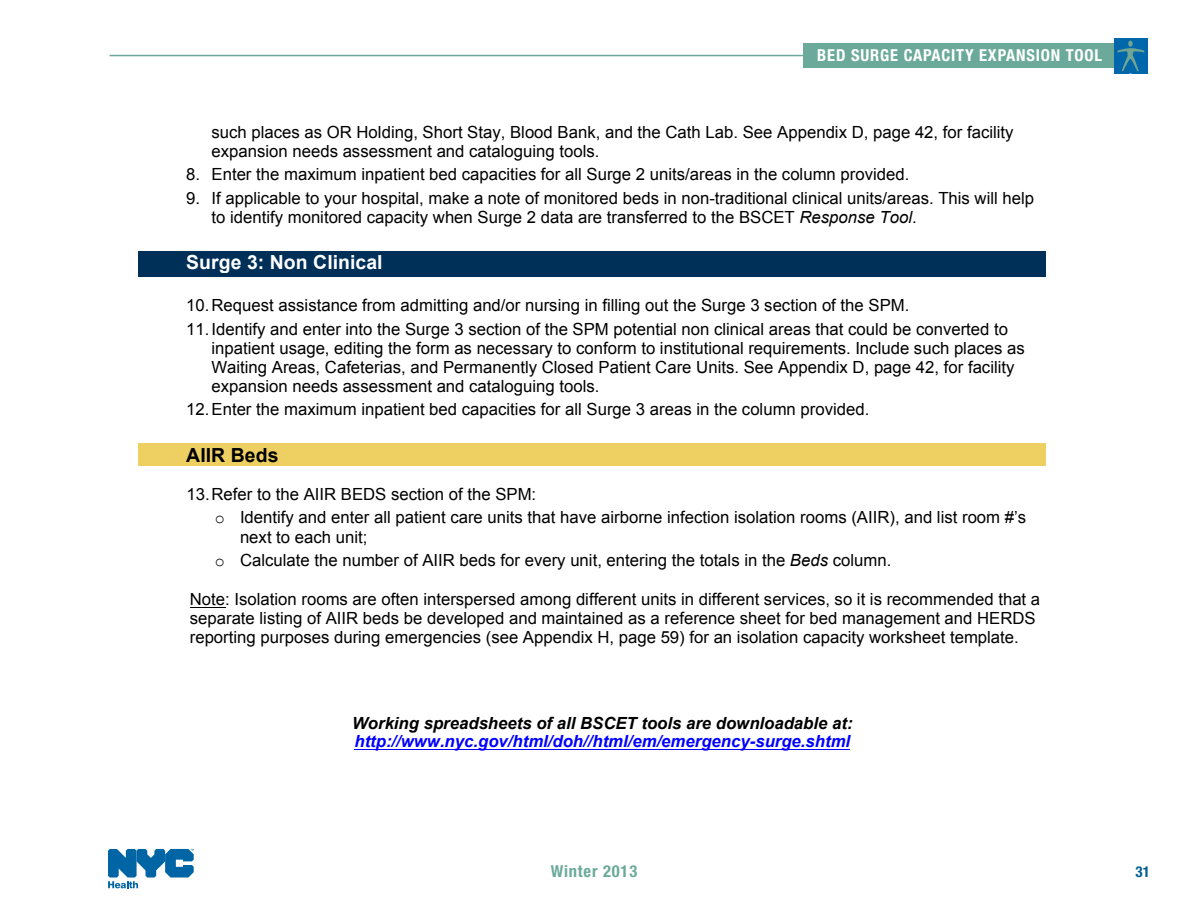
<style>
.page{position:relative;width:1188px;height:918px;background:#fff}
.page>*{position:absolute;margin:0;border:0;box-sizing:border-box;transform-origin:0 0}
.t1{font:700 19.35px "Arial";letter-spacing:.005em;color:#fff}
.t2{font:700 19.35px "Arial";letter-spacing:.005em;color:#000}
.t3{font:16.8px/19px "Arial";color:#000}
.t4{font:italic 700 16.8px "Arial";color:#00f}
.t5{font:italic 700 16.8px "Arial";color:#000}
.t6{font:700 condensed 16.5px "Helvetica Neue";letter-spacing:.05em;color:#fff}
.t7{font:700 condensed 16.5px "Helvetica Neue";letter-spacing:.05em;color:#6baa9a}
.t8{font:700 condensed 15px "Helvetica Neue";color:#005c91}
.s1{font-style:italic}
.s2{font-family:"Courier New"}
</style>
<div class="page">
<hr style="left:110px;top:55px;width:979px;height:1px;background:#6baa9a">
<div style="left:803px;top:43px;width:322px;height:25px;background:#6baa9a"></div>
<div style="left:1114px;top:38px;width:34px;height:35px;background:#0067aa"></div>
<svg style="left:1118px;top:41px;width:26px;height:33px"></svg>
<svg style="left:108px;top:849px;width:86px;height:39px"></svg>
<div style="left:138px;top:251px;width:908px;height:22px;background:#002f58"></div>
<hr style="left:138px;top:273px;width:908px;height:3px;background:#002f58">
<div style="left:138px;top:443px;width:908px;height:23px;background:#eed062"></div>
<hr style="left:190px;top:607px;width:35px;height:1px;background:#000">
<hr style="left:355px;top:750px;width:495px;height:1px;background:#00f">
<p class="t6" style="left:817px;top:49px;width:286px">BED SURGE CAPACITY EXPANSION TOOL</p>
<p class="t3" style="left:211px;top:123px;width:804px">such places as OR Holding, Short Stay, Blood Bank, and the Cath Lab. See Appendix D, page 42, for facility expansion needs assessment and cataloguing tools.</p>
<p class="t3" style="left:186px;top:165px;width:725px">8. Enter the maximum inpatient bed capacities for all Surge 2 units/areas in the column provided.</p>
<p class="t3" style="left:211px;top:189px;width:824px;text-indent:-25px">9. If applicable to your hospital, make a note of monitored beds in non-traditional clinical units/areas. This will help to identify monitored capacity when Surge 2 data are transferred to the BSCET <span class="s1">Response Tool</span>.</p>
<p class="t1" style="left:186px;top:252px;width:198px">Surge 3: Non Clinical</p>
<p class="t3" style="left:186px;top:296px;width:725px">10. Request assistance from admitting and/or nursing in filling out the Surge 3 section of the SPM.</p>
<p class="t3" style="left:211px;top:319px;width:815px;text-indent:-25px">11. Identify and enter into the Surge 3 section of the SPM potential non clinical areas that could be converted to inpatient usage, editing the form as necessary to conform to institutional requirements. Include such places as Waiting Areas, Cafeterias, and Permanently Closed Patient Care Units. See Appendix D, page 42, for facility expansion needs assessment and cataloguing tools.</p>
<p class="t3" style="left:186px;top:400px;width:685px">12. Enter the maximum inpatient bed capacities for all Surge 3 areas in the column provided.</p>
<p class="t2" style="left:186px;top:444px;width:94px">AIIR Beds</p>
<p class="t3" style="left:215px;top:482px;width:813px;line-height:23.7px;text-indent:-28px">13. Refer to the AIIR BEDS section of the SPM:<br><span class="s2">o</span> Identify and enter all patient care units that have airborne infection isolation rooms (AIIR), and list room #’s</p>
<p class="t3" style="left:215px;top:525px;width:678px;line-height:23.7px;text-indent:25px">next to each unit;<br><span class="s2">o</span> Calculate the number of AIIR beds for every unit, entering the totals in the <span class="s1">Beds</span> column.</p>
<p class="t3" style="left:190px;top:589px;width:852px">Note: Isolation rooms are often interspersed among different units in different services, so it is recommended that a separate listing of AIIR beds be developed and maintained as a reference sheet for bed management and HERDS reporting purposes during emergencies (see Appendix H, page 59) for an isolation capacity worksheet template.</p>
<p class="t5" style="left:352px;top:714px;width:502px">Working spreadsheets of all BSCET tools are downloadable at:</p>
<p class="t4" style="left:354px;top:732px;width:497px">http://www.nyc.gov/html/doh//html/em/emergency-surge.shtml</p>
<p class="t7" style="left:551px;top:866px;width:88px">Winter 2013</p>
<p class="t8" style="left:1135px;top:866px;width:16px">31</p>
</div>
